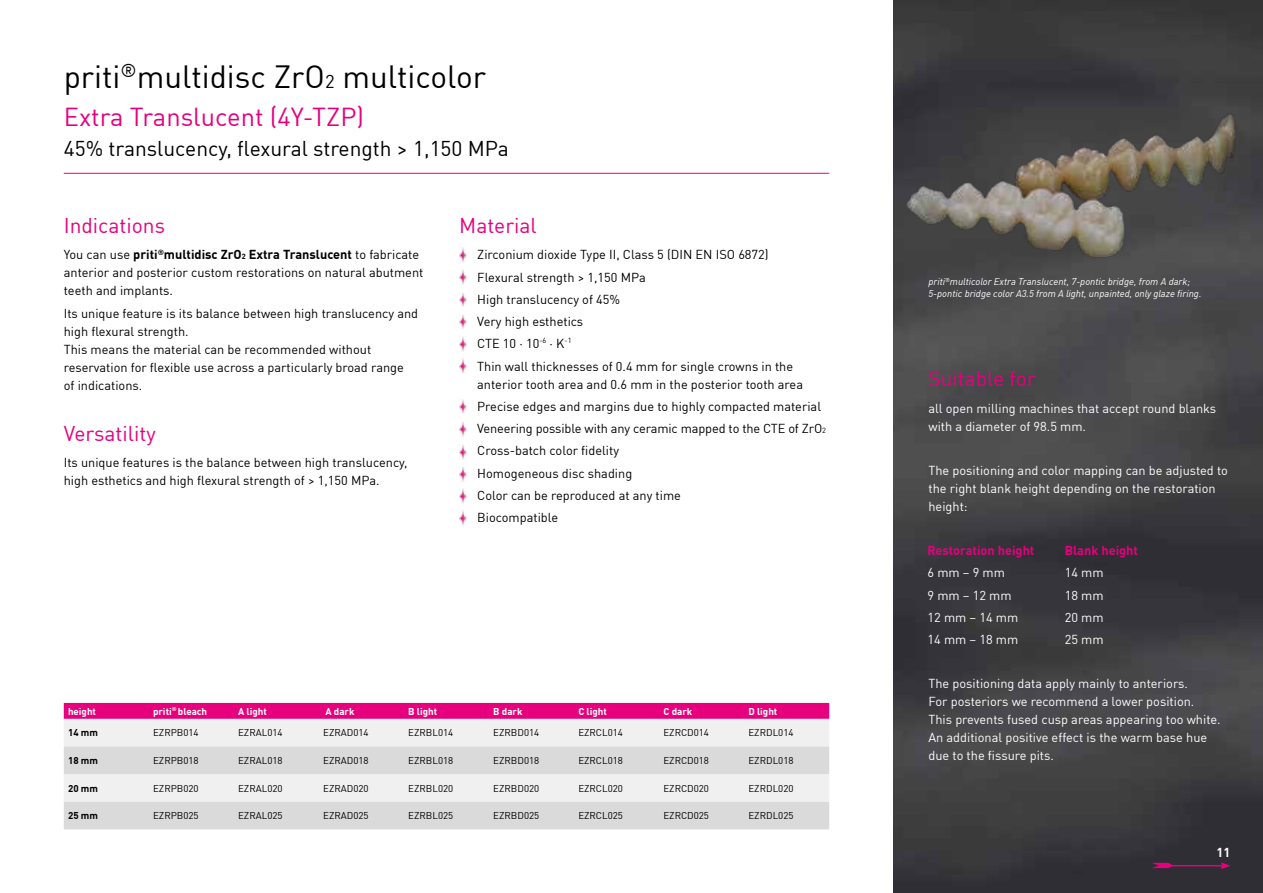
<style>
.page{position:relative;width:1263px;height:893px;background:#fff}
.page>*{position:absolute;margin:0;border:0;box-sizing:border-box;transform-origin:0 0}
.t1{font:31.5px "DIN Offc Pro";color:#000}
.t2{font:25.5px "DIN Offc Pro";color:#e6007d}
.t3{font:21px "DIN Offc Pro";color:#000}
.t4{font:21px "DIN Offc Pro";color:#e6007d}
.t5{font:12.75px/22.2px "DIN Offc Pro";color:#000}
.t6{font:12.75px/18px "DIN Offc Pro";color:#fff}
.t7{font:700 12.75px "DIN Offc Pro";color:#e6007d}
.t8{font:700 12.75px "DIN Offc Pro";color:#fff}
.t9{font:9.75px "DIN Offc Pro";color:#000}
.t10{font:italic 9.75px/11.7px "DIN Offc Pro";color:#fff}
.t11{font:700 9.75px "DIN Offc Pro";color:#fff}
.t12{font:700 9.75px "DIN Offc Pro";color:#000}
.t13{font:7.5px "DIN Offc Pro";color:#000}
.s1{font-size:18.3px}
.s2{font-weight:700}
.s3{font-weight:700;font-size:7.5px}
.s4{font-size:7.5px}
</style>
<div class="page">
<img style="left:893px;top:0;width:370px;height:893px">
<img style="left:904px;top:81px;width:339px;height:217px">
<svg style="left:1152px;top:863px;width:21px;height:5px"></svg>
<hr style="left:1163px;top:865px;width:58px;height:1px;background:#e6007d">
<svg style="left:1221px;top:862px;width:9px;height:7px"></svg>
<hr style="left:64px;top:173px;width:765px;height:1px;background:#e6007d">
<div style="left:64px;top:703px;width:765px;height:16px;background:#e6007d"></div>
<div style="left:64px;top:719px;width:765px;height:27px;background:#f0f0f0"></div>
<svg style="left:64px;top:746px;width:765px;height:83px;fill:#dadada"></svg>
<img style="left:459px;top:248px;width:7px;height:14px">
<img style="left:459px;top:270px;width:7px;height:14px">
<img style="left:459px;top:292px;width:7px;height:15px">
<img style="left:459px;top:314px;width:7px;height:15px">
<img style="left:459px;top:336px;width:7px;height:15px">
<img style="left:459px;top:399px;width:7px;height:15px">
<img style="left:459px;top:445px;width:7px;height:14px">
<img style="left:459px;top:489px;width:7px;height:14px">
<img style="left:459px;top:359px;width:7px;height:14px">
<img style="left:459px;top:421px;width:7px;height:16px">
<img style="left:459px;top:467px;width:7px;height:15px">
<img style="left:459px;top:511px;width:7px;height:15px">
<h1 class="t1" style="left:64px;top:52px;width:424px">priti<sup>®</sup>multidisc ZrO<span class="s1">2</span> multicolor</h1>
<h2 class="t2" style="left:64px;top:97px;width:302px">Extra Translucent (4Y-TZP)</h2>
<h3 class="t3" style="left:64px;top:131px;width:447px">45% translucency, flexural strength &gt; 1,150 MPa</h3>
<h3 class="t4" style="left:64px;top:209px;width:103px">Indications</h3>
<p class="t5" style="left:64px;top:245px;width:361px;line-height:18px">You can use <span class="s2">priti</span><sup>®</sup><span class="s2">multidisc ZrO</span><span class="s3">2</span> <span class="s2">Extra Translucent</span> to fabricate anterior and posterior custom restorations on natural abutment teeth and implants.</p>
<p class="t5" style="left:64px;top:303px;width:356px;line-height:18px">Its unique feature is its balance between high translucency and high flexural strength.<br>This means the material can be recommended without reservation for flexible use across a particularly broad range<br>of indications.</p>
<h3 class="t4" style="left:64px;top:417px;width:93px">Versatility</h3>
<p class="t5" style="left:64px;top:452px;width:345px;line-height:18px">Its unique features is the balance between high translucency, high esthetics and high flexural strength of &gt; 1,150 MPa.</p>
<h3 class="t4" style="left:459px;top:209px;width:79px">Material</h3>
<p class="t5" style="left:477px;top:242px;width:293px">Zirconium dioxide Type II, Class 5 (DIN EN ISO 6872)<br>Flexural strength &gt; 1,150 MPa<br>High translucency of 45%<br>Very high esthetics<br>CTE 10 · 10<sup>-6</sup> · K</p>
<p class="t13" style="left:564px;top:334px;width:9px">-1</p>
<p class="t5" style="left:477px;top:356px;width:327px;line-height:18px">Thin wall thicknesses of 0.4 mm for single crowns in the anterior tooth area and 0.6 mm in the posterior tooth area</p>
<p class="t5" style="left:477px;top:394px;width:350px">Precise edges and margins due to highly compacted material Veneering possible with any ceramic mapped to the CTE of ZrO<span class="s4">2<br></span>Cross-batch color fidelity<br>Homogeneous disc shading<br>Color can be reproduced at any time<br>Biocompatible</p>
<p class="t11" style="left:68px;top:703px;width:30px">height</p>
<p class="t11" style="left:153px;top:703px;width:56px">priti<sup>®</sup> bleach</p>
<p class="t11" style="left:238px;top:703px;width:30px">A light</p>
<p class="t11" style="left:325px;top:703px;width:31px">A dark</p>
<p class="t11" style="left:408px;top:703px;width:30px">B light</p>
<p class="t11" style="left:493px;top:703px;width:31px">B dark</p>
<p class="t11" style="left:578px;top:703px;width:30px">C light</p>
<p class="t11" style="left:663px;top:703px;width:30px">C dark</p>
<p class="t11" style="left:748px;top:703px;width:30px">D light</p>
<p class="t12" style="left:68px;top:725px;width:31px">14 mm</p>
<p class="t9" style="left:153px;top:725px;width:47px">EZRPB014</p>
<p class="t9" style="left:238px;top:725px;width:46px">EZRAL014</p>
<p class="t9" style="left:323px;top:725px;width:47px">EZRAD014</p>
<p class="t9" style="left:408px;top:725px;width:47px">EZRBL014</p>
<p class="t9" style="left:493px;top:725px;width:48px">EZRBD014</p>
<p class="t9" style="left:578px;top:725px;width:46px">EZRCL014</p>
<p class="t9" style="left:663px;top:725px;width:47px">EZRCD014</p>
<p class="t9" style="left:748px;top:725px;width:47px">EZRDL014</p>
<p class="t12" style="left:68px;top:752px;width:31px">18 mm</p>
<p class="t9" style="left:153px;top:753px;width:47px">EZRPB018</p>
<p class="t9" style="left:238px;top:753px;width:46px">EZRAL018</p>
<p class="t9" style="left:323px;top:753px;width:47px">EZRAD018</p>
<p class="t9" style="left:408px;top:753px;width:47px">EZRBL018</p>
<p class="t9" style="left:493px;top:753px;width:48px">EZRBD018</p>
<p class="t9" style="left:578px;top:753px;width:46px">EZRCL018</p>
<p class="t9" style="left:663px;top:753px;width:47px">EZRCD018</p>
<p class="t9" style="left:748px;top:753px;width:47px">EZRDL018</p>
<p class="t12" style="left:68px;top:780px;width:31px">20 mm</p>
<p class="t9" style="left:153px;top:780px;width:47px">EZRPB020</p>
<p class="t9" style="left:238px;top:780px;width:46px">EZRAL020</p>
<p class="t9" style="left:323px;top:780px;width:47px">EZRAD020</p>
<p class="t9" style="left:408px;top:780px;width:47px">EZRBL020</p>
<p class="t9" style="left:493px;top:780px;width:48px">EZRBD020</p>
<p class="t9" style="left:578px;top:780px;width:46px">EZRCL020</p>
<p class="t9" style="left:663px;top:780px;width:47px">EZRCD020</p>
<p class="t9" style="left:748px;top:780px;width:47px">EZRDL020</p>
<p class="t12" style="left:68px;top:808px;width:31px">25 mm</p>
<p class="t9" style="left:153px;top:808px;width:47px">EZRPB025</p>
<p class="t9" style="left:238px;top:808px;width:46px">EZRAL025</p>
<p class="t9" style="left:323px;top:808px;width:47px">EZRAD025</p>
<p class="t9" style="left:408px;top:808px;width:47px">EZRBL025</p>
<p class="t9" style="left:493px;top:808px;width:48px">EZRBD025</p>
<p class="t9" style="left:578px;top:808px;width:46px">EZRCL025</p>
<p class="t9" style="left:663px;top:808px;width:47px">EZRCD025</p>
<p class="t9" style="left:748px;top:808px;width:47px">EZRDL025</p>
<p class="t10" style="left:928px;top:274px;width:275px">priti<sup>®</sup>multicolor Extra Translucent, 7-pontic bridge, from A dark;<br>5-pontic bridge color A3.5 from A light, unpainted, only glaze firing.</p>
<h3 class="t4" style="left:928px;top:362px;width:109px">Suitable for</h3>
<p class="t6" style="left:928px;top:398px;width:289px">all open milling machines that accept round blanks with a diameter of 98.5 mm.</p>
<p class="t6" style="left:928px;top:460px;width:301px">The positioning and color mapping can be adjusted to the right blank height depending on the restoration height:</p>
<p class="t7" style="left:927px;top:540px;width:108px">Restoration height</p>
<p class="t7" style="left:1065px;top:540px;width:75px">Blank height</p>
<p class="t6" style="left:927px;top:562px;width:79px">6 mm – 9 mm</p>
<p class="t6" style="left:1065px;top:562px;width:40px">14 mm</p>
<p class="t6" style="left:927px;top:585px;width:86px">9 mm – 12 mm</p>
<p class="t6" style="left:1065px;top:585px;width:40px">18 mm</p>
<p class="t6" style="left:927px;top:607px;width:92px">12 mm – 14 mm</p>
<p class="t6" style="left:1065px;top:607px;width:40px">20 mm</p>
<p class="t6" style="left:927px;top:629px;width:92px">14 mm – 18 mm</p>
<p class="t6" style="left:1065px;top:629px;width:40px">25 mm</p>
<p class="t6" style="left:928px;top:673px;width:294px">The positioning data apply mainly to anteriors.<br>For posteriors we recommend a lower position.<br>This prevents fused cusp areas appearing too white.<br>An additional positive effect is the warm base hue due to the fissure pits.</p>
<p class="t8" style="left:1216px;top:842px;width:15px">11</p>
</div>
